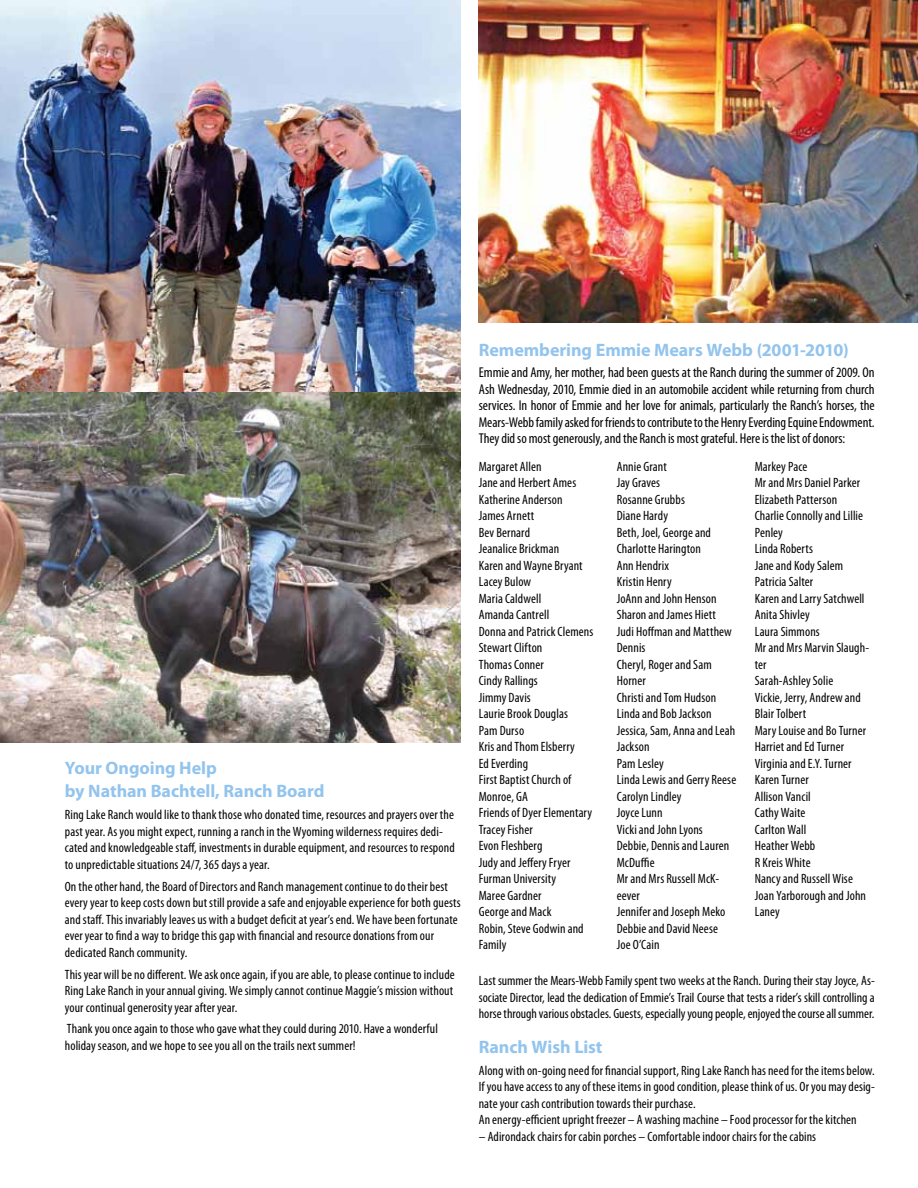
<style>
.page{position:relative;width:918px;height:1188px;background:#fff}
.page>*{position:absolute;margin:0;border:0;box-sizing:border-box;transform-origin:0 0}
.t1{font:700 18px/23.4px "Myriad Pro";letter-spacing:-.005em;color:#93c4ed}
.t2{font:condensed 14.25px/16.5px "Myriad Pro";letter-spacing:-.005em;color:#000;text-align:justify}
.t3{font:condensed 13.5px/16.5px "Myriad Pro";letter-spacing:.005em;color:#000}
</style>
<div class="page">
<img style="left:0;top:0;width:461px;height:393px">
<img style="left:0;top:393px;width:461px;height:349px">
<img style="left:479px;top:0;width:439px;height:322px">
<h1 class="t1" style="left:65px;top:756px;width:261px">Your Ongoing Help<br>by Nathan Bachtell, Ranch Board</h1>
<p class="t3" style="left:65px;top:806px;width:391px">Ring Lake Ranch would like to thank those who donated time, resources and prayers over the past year. As you might expect, running a ranch in the Wyoming wilderness requires dedi&shy;cated and knowledgeable staff, investments in durable equipment, and resources to respond to unpredictable situations 24/7, 365 days a year.</p>
<p class="t3" style="left:65px;top:878px;width:398px">On the other hand, the Board of Directors and Ranch management continue to do their best every year to keep costs down but still provide a safe and enjoyable experience for both guests and staff. This invariably leaves us with a budget deficit at year’s end. We have been fortunate ever year to find a way to bridge this gap with financial and resource donations from our dedicated Ranch community.</p>
<p class="t3" style="left:65px;top:966px;width:391px;text-align:justify">This year will be no different. We ask once again, if you are able, to please continue to include Ring Lake Ranch in your annual giving. We simply cannot continue Maggie’s mission without your continual generosity year after year.</p>
<p class="t3" style="left:65px;top:1021px;width:375px">Thank you once again to those who gave what they could during 2010. Have a wonderful holiday season, and we hope to see you all on the trails next summer!</p>
<h1 class="t1" style="left:479px;top:337px;width:371px">Remembering Emmie Mears Webb (2001-2010)</h1>
<p class="t2" style="left:479px;top:364px;width:398px">Emmie and Amy, her mother, had been guests at the Ranch during the summer of 2009. On Ash Wednesday, 2010, Emmie died in an automobile accident while returning from church services. In honor of Emmie and her love for animals, particularly the Ranch’s horses, the Mears-Webb family asked for friends to contribute to the Henry Everding Equine Endowment.<br>They did so most generously, and the Ranch is most grateful. Here is the list of donors:</p>
<p class="t3" style="left:479px;top:458px;width:116px">Margaret Allen<br>Jane and Herbert Ames<br>Katherine Anderson<br>James Arnett<br>Bev Bernard<br>Jeanalice Brickman<br>Karen and Wayne Bryant<br>Lacey Bulow<br>Maria Caldwell<br>Amanda Cantrell<br>Donna and Patrick Clemens<br>Stewart Clifton<br>Thomas Conner<br>Cindy Rallings<br>Jimmy Davis<br>Laurie Brook Douglas<br>Pam Durso<br>Kris and Thom Elsberry<br>Ed Everding<br>First Baptist Church of<br>Monroe, GA<br>Friends of Dyer Elementary<br>Tracey Fisher<br>Evon Fleshberg<br>Judy and Jeffery Fryer<br>Furman University<br>Maree Gardner<br>George and Mack<br>Robin, Steve Godwin and<br>Family</p>
<p class="t3" style="left:617px;top:458px;width:121px">Annie Grant<br>Jay Graves<br>Rosanne Grubbs<br>Diane Hardy<br>Beth, Joel, George and<br>Charlotte Harington<br>Ann Hendrix<br>Kristin Henry<br>JoAnn and John Henson<br>Sharon and James Hiett<br>Judi Hoffman and Matthew<br>Dennis<br>Cheryl, Roger and Sam<br>Horner<br>Christi and Tom Hudson<br>Linda and Bob Jackson<br>Jessica, Sam, Anna and Leah<br>Jackson<br>Pam Lesley<br>Linda Lewis and Gerry Reese<br>Carolyn Lindley<br>Joyce Lunn<br>Vicki and John Lyons<br>Debbie, Dennis and Lauren<br>McDuffie<br>Mr and Mrs Russell McK&shy;eever<br>Jennifer and Joseph Meko<br>Debbie and David Neese<br>Joe O’Cain</p>
<p class="t3" style="left:755px;top:458px;width:116px">Markey Pace<br>Mr and Mrs Daniel Parker<br>Elizabeth Patterson<br>Charlie Connolly and Lillie<br>Penley<br>Linda Roberts<br>Jane and Kody Salem<br>Patricia Salter<br>Karen and Larry Satchwell<br>Anita Shivley<br>Laura Simmons<br>Mr and Mrs Marvin Slaugh&shy;ter<br>Sarah-Ashley Solie<br>Vickie, Jerry, Andrew and<br>Blair Tolbert<br>Mary Louise and Bo Turner<br>Harriet and Ed Turner<br>Virginia and E.Y. Turner<br>Karen Turner<br>Allison Vancil<br>Cathy Waite<br>Carlton Wall<br>Heather Webb<br>R Kreis White<br>Nancy and Russell Wise<br>Joan Yarborough and John<br>Laney</p>
<p class="t3" style="left:479px;top:972px;width:398px;text-align:justify">Last summer the Mears-Webb Family spent two weeks at the Ranch. During their stay Joyce, As&shy;sociate Director, lead the dedication of Emmie’s Trail Course that tests a rider’s skill controlling a horse through various obstacles. Guests, especially young people, enjoyed the course all summer.</p>
<h1 class="t1" style="left:479px;top:1034px;width:125px">Ranch Wish List</h1>
<p class="t3" style="left:479px;top:1062px;width:398px">Along with on-going need for financial support, Ring Lake Ranch has need for the items below.<br>If you have access to any of these items in good condition, please think of us. Or you may desig&shy;nate your cash contribution towards their purchase.<br>An energy-efficient upright freezer – A washing machine – Food processor for the kitchen</p>
<p class="t3" style="left:479px;top:1128px;width:339px">– Adirondack chairs for cabin porches – Comfortable indoor chairs for the cabins</p>
</div>
